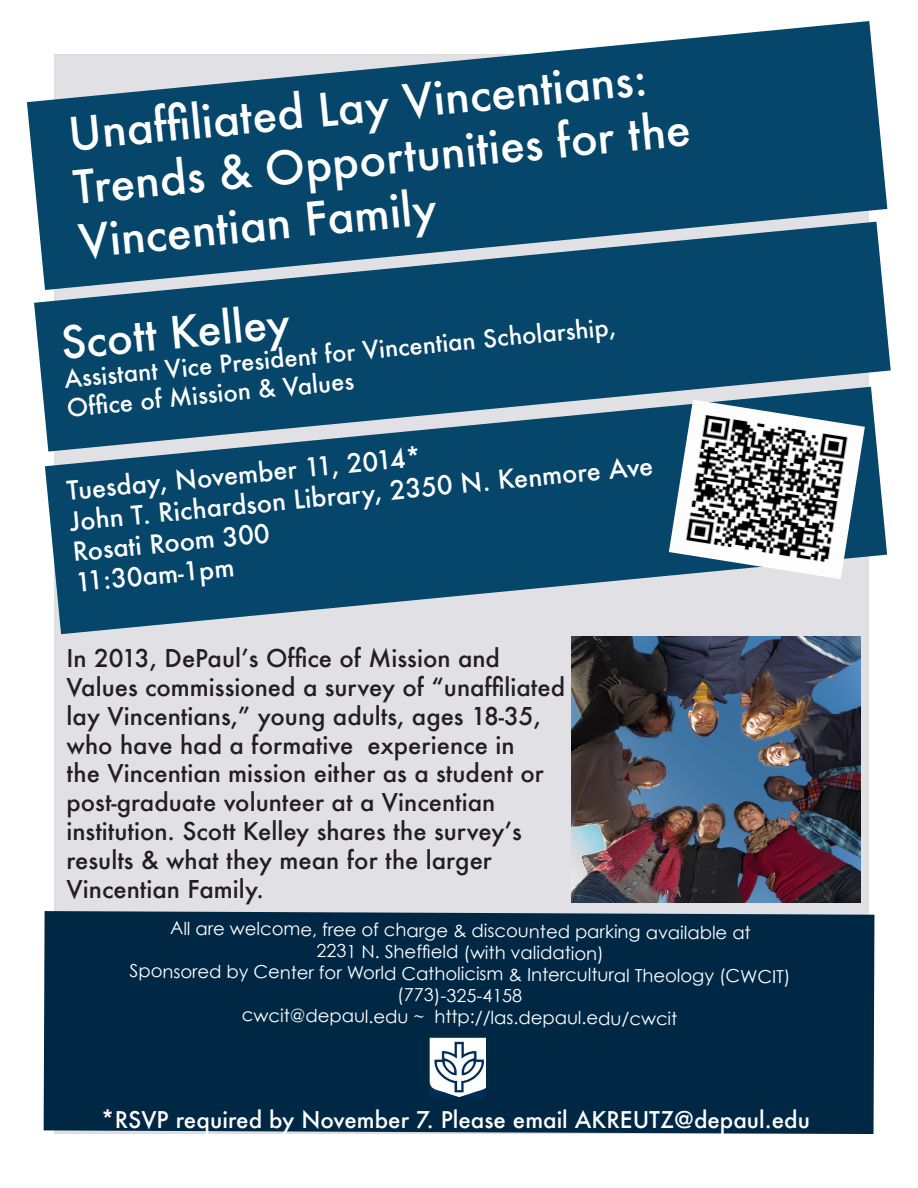
<style>
.page{position:relative;width:918px;height:1188px;background:#fff}
.page>*{position:absolute;margin:0;border:0;box-sizing:border-box;transform-origin:0 0}
.t1{font:500 45px "Futura";color:#fff}
.t2{font:500 43.5px "Futura";color:#fff}
.t3{font:500 25.5px "Futura";color:#fff}
.t4{font:500 24px/28.8px "Futura";color:#231f20}
.t5{font:500 24px "Futura";color:#fff}
.t6{font:500 22.5px "Futura";color:#fff}
.t7{font:18px "Century Gothic";letter-spacing:-.01em;color:#fff}
</style>
<div class="page">
<div style="left:55px;top:55px;width:813px;height:1078px;background:#e1e1e5"></div>
<svg style="left:27px;top:21px;width:860px;height:201px;fill:#05466a"></svg>
<svg style="left:34px;top:222px;width:857px;height:194px;background:#195475"></svg>
<svg style="left:45px;top:387px;width:842px;height:247px;fill:#05466a"></svg>
<div style="left:44px;top:911px;width:830px;height:223px;background:#002845"></div>
<img style="left:571px;top:637px;width:290px;height:265px">
<img style="left:669px;top:400px;width:196px;height:179px">
<img style="left:429px;top:1037px;width:57px;height:59px">
<p class="t1" style="left:65px;top:106px;width:583px;rotate:-6deg">Unaffi liated Lay Vincentians:</p>
<p class="t1" style="left:71px;top:160px;width:621px;rotate:-6deg">Trends &amp; Opportunities for the</p>
<p class="t1" style="left:76px;top:212px;width:361px;rotate:-6deg">Vincentian Family</p>
<p class="t2" style="left:58px;top:313px;width:231px;rotate:-5deg">Scott Kelley</p>
<p class="t5" style="left:63px;top:360px;width:556px;rotate:-5deg">Assistant Vice President for Vincentian Scholarship,</p>
<p class="t5" style="left:66px;top:390px;width:290px;rotate:-5deg">Offi ce of Mission &amp; Values</p>
<p class="t3" style="left:65px;top:475px;width:357px;rotate:-6deg">Tuesday, November 11, 2014*</p>
<p class="t3" style="left:68px;top:506px;width:587px;rotate:-6deg">John T. Richardson Library, 2350 N. Kenmore Ave</p>
<p class="t3" style="left:71px;top:535px;width:199px;rotate:-6deg">Rosati Room 300</p>
<p class="t3" style="left:74px;top:565px;width:161px;rotate:-6deg">11:30am-1pm</p>
<p class="t4" style="left:66px;top:643px;width:435px">In 2013, DePaul’s Office of Mission and</p>
<p class="t4" style="left:66px;top:672px;width:500px">Values commissioned a survey of “unaffiliated lay Vincentians,” young adults, ages 18-35, who have had a formative experience in<br>the Vincentian mission either as a student or post-graduate volunteer at a Vincentian</p>
<p class="t4" style="left:66px;top:816px;width:457px">institution. Scott Kelley shares the survey’s results &amp; what they mean for the larger</p>
<p class="t4" style="left:66px;top:874px;width:199px">Vincentian Family.</p>
<p class="t7" style="left:170px;top:920px;width:582px">All are welcome, free of charge &amp; discounted parking available at</p>
<p class="t7" style="left:317px;top:941px;width:289px">2231 N. Sheffield (with validation)</p>
<p class="t7" style="left:129px;top:963px;width:663px">Sponsored by Center for World Catholicism &amp; Intercultural Theology (CWCIT)</p>
<p class="t7" style="left:397px;top:984px;width:127px">(773)-325-4158</p>
<p class="t7" style="left:242px;top:1006px;width:437px">cwcit@depaul.edu ~ http://las.depaul.edu/cwcit</p>
<p class="t6" style="left:101px;top:1104px;width:711px">*RSVP required by November 7. Please email AKREUTZ@depaul.edu</p>
</div>
